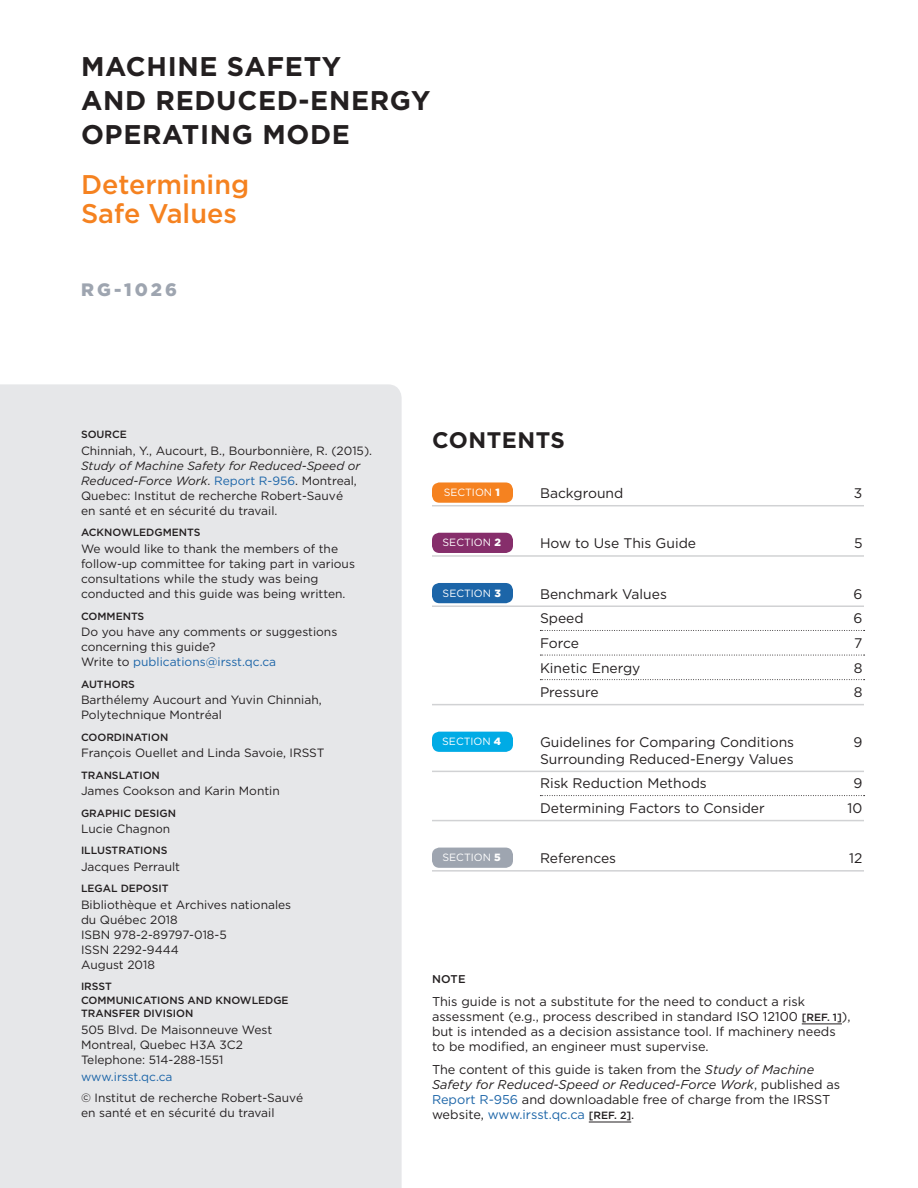
<style>
.page{position:relative;width:918px;height:1188px;background:#fff}
.page>*{position:absolute;margin:0;border:0;box-sizing:border-box;transform-origin:0 0}
.t1{font:700 27px/33.8px "Gotham HTF";letter-spacing:.025em;color:#231f20}
.t2{font:500 27px/29.2px "Gotham HTF";color:#f58220}
.t3{font:700 22.5px "Gotham HTF";letter-spacing:.025em;color:#231f20}
.t4{font:900 18px "Gotham HTF";letter-spacing:.175em;color:#9ea5b0}
.t5{font:13.8px/24.6px "Gotham HTF";color:#231f20}
.t6{font:12.75px/15px "Gotham HTF";color:#231f20}
.t7{font:12px/15px "Gotham HTF";color:#231f20}
.t8{font:12px "Gotham HTF";letter-spacing:-.005em;color:#1c65a8}
.t9{font:500 11.25px "Gotham HTF";color:#231f20}
.t10{font:500 10.5px/13.5px "Gotham HTF";color:#231f20}
.t11{font:10.5px "Gotham HTF";color:#fff}
.s1{font-style:italic}
.s2{color:#1c65a8}
.s3{font-weight:900}
.s4{font-weight:500;font-size:10.5px}
</style>
<div class="page">
<div style="left:0;top:384px;width:402px;height:804px;background:#e6e7e9"></div>
<hr style="left:432px;top:505px;width:432px;height:1px;background:#d1d2d4">
<hr style="left:432px;top:555px;width:432px;height:2px;background:#d1d2d4">
<hr style="left:432px;top:605px;width:432px;height:2px;background:#d1d2d4">
<svg style="left:540px;top:630px;width:325px;height:1px"></svg>
<svg style="left:540px;top:655px;width:325px;height:1px"></svg>
<svg style="left:540px;top:679px;width:325px;height:1px"></svg>
<hr style="left:432px;top:704px;width:432px;height:1px;background:#d1d2d4">
<hr style="left:432px;top:771px;width:432px;height:1px;background:#d1d2d4">
<svg style="left:540px;top:795px;width:325px;height:1px"></svg>
<hr style="left:432px;top:820px;width:432px;height:1px;background:#d1d2d4">
<hr style="left:432px;top:870px;width:432px;height:2px;background:#d1d2d4">
<div style="left:432px;top:482px;width:81px;height:21px;background:#f58220;border-radius:8px"></div>
<div style="left:432px;top:533px;width:81px;height:20px;background:#862e6b;border-radius:8px"></div>
<div style="left:432px;top:583px;width:81px;height:20px;background:#1c65a8;border-radius:8px"></div>
<div style="left:432px;top:732px;width:81px;height:20px;background:#00abe5;border-radius:8px"></div>
<div style="left:432px;top:848px;width:81px;height:20px;background:#9ea5b0;border-radius:8px"></div>
<hr style="left:802px;top:1024px;width:40px;height:1px;background:#231f20">
<hr style="left:589px;top:1122px;width:42px;height:1px;background:#231f20">
<h1 class="t1" style="left:81px;top:49px;width:351px">MACHINE SAFETY<br>AND REDUCED-ENERGY<br>OPERATING MODE</h1>
<h1 class="t2" style="left:81px;top:169px;width:170px">Determining<br>Safe Values</h1>
<h3 class="t4" style="left:81px;top:279px;width:98px">RG-1026</h3>
<p class="t10" style="left:81px;top:427px;width:47px">SOURCE</p>
<p class="t7" style="left:81px;top:443px;width:293px">Chinniah, Y., Aucourt, B., Bourbonnière, R. (2015).</p>
<p class="t7" style="left:81px;top:458px;width:281px"><span class="s1">Study of Machine Safety for Reduced-Speed or Reduced-Force Work</span>. <span class="s2">Report R-956</span>. Montreal, Quebec: Institut de recherche Robert-Sauvé en santé et en sécurité du travail.</p>
<p class="t10" style="left:81px;top:526px;width:121px">ACKNOWLEDGMENTS</p>
<p class="t7" style="left:81px;top:541px;width:276px">We would like to thank the members of the follow-up committee for taking part in various consultations while the study was being conducted and this guide was being written.</p>
<p class="t10" style="left:81px;top:609px;width:65px">COMMENTS</p>
<p class="t7" style="left:81px;top:624px;width:258px">Do you have any comments or suggestions concerning this guide?<br>Write to <span class="s2">publications@irsst.qc.ca</span></p>
<p class="t10" style="left:81px;top:677px;width:55px">AUTHORS</p>
<p class="t7" style="left:81px;top:692px;width:242px">Barthélemy Aucourt and Yuvin Chinniah,<br>Polytechnique Montréal</p>
<p class="t10" style="left:81px;top:730px;width:89px">COORDINATION</p>
<p class="t7" style="left:81px;top:745px;width:245px">François Ouellet and Linda Savoie, IRSST</p>
<p class="t10" style="left:81px;top:768px;width:80px">TRANSLATION</p>
<p class="t7" style="left:81px;top:783px;width:200px">James Cookson and Karin Montin</p>
<p class="t10" style="left:81px;top:806px;width:97px">GRAPHIC DESIGN</p>
<p class="t7" style="left:81px;top:821px;width:91px">Lucie Chagnon</p>
<p class="t10" style="left:81px;top:844px;width:88px">ILLUSTRATIONS</p>
<p class="t7" style="left:81px;top:859px;width:101px">Jacques Perrault</p>
<p class="t10" style="left:81px;top:881px;width:89px">LEGAL DEPOSIT</p>
<p class="t7" style="left:81px;top:897px;width:212px">Bibliothèque et Archives nationales du Québec 2018<br>ISBN 978-2-89797-018-5<br>ISSN 2292-9444<br>August 2018</p>
<p class="t10" style="left:81px;top:980px;width:209px">IRSST<br>COMMUNICATIONS AND KNOWLEDGE<br>TRANSFER DIVISION</p>
<p class="t7" style="left:81px;top:1022px;width:193px">505 Blvd. De Maisonneuve West<br>Montreal, Quebec H3A 3C2<br>Telephone: 514-288-1551</p>
<p class="t8" style="left:81px;top:1070px;width:93px">www.irsst.qc.ca</p>
<p class="t7" style="left:81px;top:1090px;width:224px">© Institut de recherche Robert-Sauvé en santé et en sécurité du travail</p>
<h2 class="t3" style="left:432px;top:427px;width:135px">CONTENTS</h2>
<p class="t11" style="left:444px;top:487px;width:58px">SECTION <span class="s3">1</span></p>
<p class="t5" style="left:540px;top:481px;width:85px">Background</p>
<p class="t5" style="left:854px;top:481px;width:10px">3</p>
<p class="t11" style="left:443px;top:537px;width:60px">SECTION <span class="s3">2</span></p>
<p class="t5" style="left:540px;top:531px;width:158px">How to Use This Guide</p>
<p class="t5" style="left:854px;top:531px;width:10px">5</p>
<p class="t11" style="left:443px;top:587px;width:60px">SECTION <span class="s3">3</span></p>
<p class="t5" style="left:540px;top:581px;width:128px">Benchmark Values</p>
<p class="t5" style="left:854px;top:581px;width:10px">6</p>
<p class="t5" style="left:540px;top:606px;width:45px">Speed</p>
<p class="t5" style="left:854px;top:606px;width:10px">6</p>
<p class="t5" style="left:540px;top:631px;width:41px">Force</p>
<p class="t5" style="left:854px;top:631px;width:10px">7</p>
<p class="t5" style="left:540px;top:655px;width:102px">Kinetic Energy</p>
<p class="t5" style="left:854px;top:655px;width:10px">8</p>
<p class="t5" style="left:540px;top:680px;width:60px">Pressure</p>
<p class="t5" style="left:854px;top:680px;width:10px">8</p>
<p class="t11" style="left:442px;top:736px;width:60px">SECTION <span class="s3">4</span></p>
<p class="t5" style="left:540px;top:730px;width:256px">Guidelines for Comparing Conditions</p>
<p class="t5" style="left:854px;top:730px;width:10px">9</p>
<p class="t5" style="left:540px;top:746px;width:255px">Surrounding Reduced-Energy Values<br>Risk Reduction Methods</p>
<p class="t5" style="left:854px;top:771px;width:10px">9</p>
<p class="t5" style="left:540px;top:796px;width:226px">Determining Factors to Consider</p>
<p class="t5" style="left:848px;top:796px;width:16px">10</p>
<p class="t11" style="left:443px;top:852px;width:60px">SECTION <span class="s3">5</span></p>
<p class="t5" style="left:540px;top:846px;width:78px">References</p>
<p class="t5" style="left:849px;top:846px;width:15px">12</p>
<p class="t9" style="left:432px;top:972px;width:35px">NOTE</p>
<p class="t6" style="left:432px;top:994px;width:420px">This guide is not a substitute for the need to conduct a risk assessment (e.g., process described in standard ISO 12100 <span class="s4">[REF. 1]</span>), but is intended as a decision assistance tool. If machinery needs to be modified, an engineer must supervise.</p>
<p class="t6" style="left:432px;top:1062px;width:410px">The content of this guide is taken from the <span class="s1">Study of Machine Safety for Reduced-Speed or Reduced-Force Work</span>, published as <span class="s2">Report R-956</span> and downloadable free of charge from the IRSST website, <span class="s2">www.irsst.qc.ca</span> <span class="s4">[REF. 2]</span>.</p>
</div>
